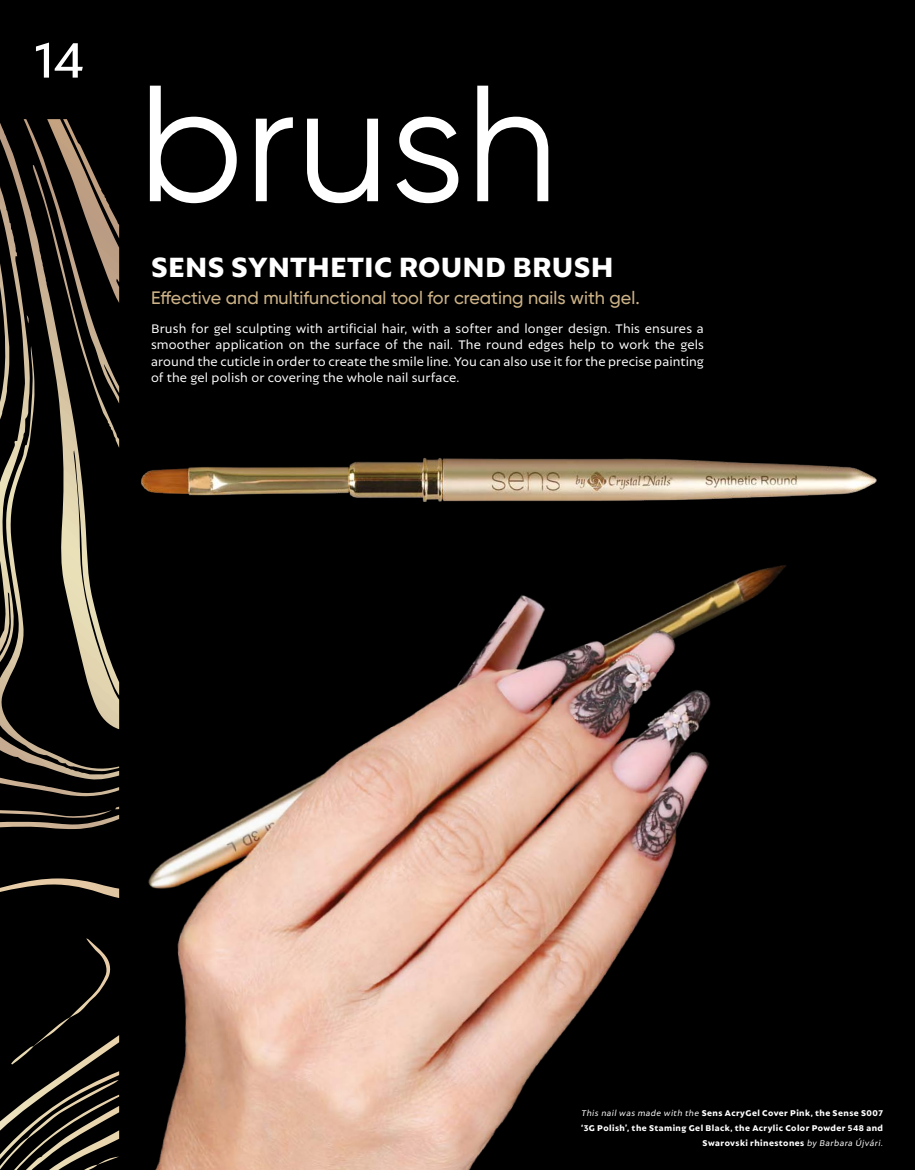
<style>
.page{position:relative;width:915px;height:1170px;background:#fff}
.page>*{position:absolute;margin:0;border:0;box-sizing:border-box;transform-origin:0 0}
.t1{font:165px "Gilroy";letter-spacing:.005em;color:#fff}
.t2{font:500 54px "Autor";color:#fff}
.t3{font:800 30px "Autor";letter-spacing:.005em;color:#fff}
.t4{font:500 18px "Gilroy";color:#ccb286}
.t5{font:13.5px/16.5px "Autor";letter-spacing:.005em;color:#fff;text-align:justify}
.t6{font:800 9px/15px "Autor";letter-spacing:.05em;color:#fff;text-align:right}
.s1{font-weight:400;font-style:italic}
</style>
<div class="page">
<div style="left:0;top:0;width:914px;height:1169px;background:#000"></div>
<svg style="left:0;top:123px;width:23px;height:63px"></svg>
<svg style="left:0;top:771px;width:119px;height:59px"></svg>
<svg style="left:0;top:186px;width:119px;height:585px"></svg>
<svg style="left:0;top:806px;width:119px;height:23px"></svg>
<svg style="left:24px;top:119px;width:95px;height:329px"></svg>
<svg style="left:0;top:878px;width:119px;height:291px"></svg>
<img style="left:117px;top:443px;width:760px;height:73px">
<img style="left:119px;top:565px;width:667px;height:604px">
<h2 class="t2" style="left:35px;top:27px;width:51px">14</h2>
<h1 class="t1" style="left:138px;top:43px;width:421px">brush</h1>
<h3 class="t3" style="left:151px;top:248px;width:463px">SENS SYNTHETIC ROUND BRUSH</h3>
<h3 class="t4" style="left:151px;top:287px;width:490px">Effective and multifunctional tool for creating nails with gel.</h3>
<p class="t5" style="left:151px;top:319px;width:554px">Brush for gel sculpting with artificial hair, with a softer and longer design. This ensures a smoother application on the surface of the nail. The round edges help to work the gels around the cuticle in order to create the smile line. You can also use it for the precise painting of the gel polish or covering the whole nail surface.</p>
<p class="t6" style="left:581px;top:1104px;width:303px"><span class="s1">This nail was made with the</span> Sens AcryGel Cover Pink, the Sense S007 ‘3G Polish’, the Staming Gel Black, the Acrylic Color Powder 548 and<br>Swarovski rhinestones <span class="s1">by Barbara Újvári.</span></p>
</div>
